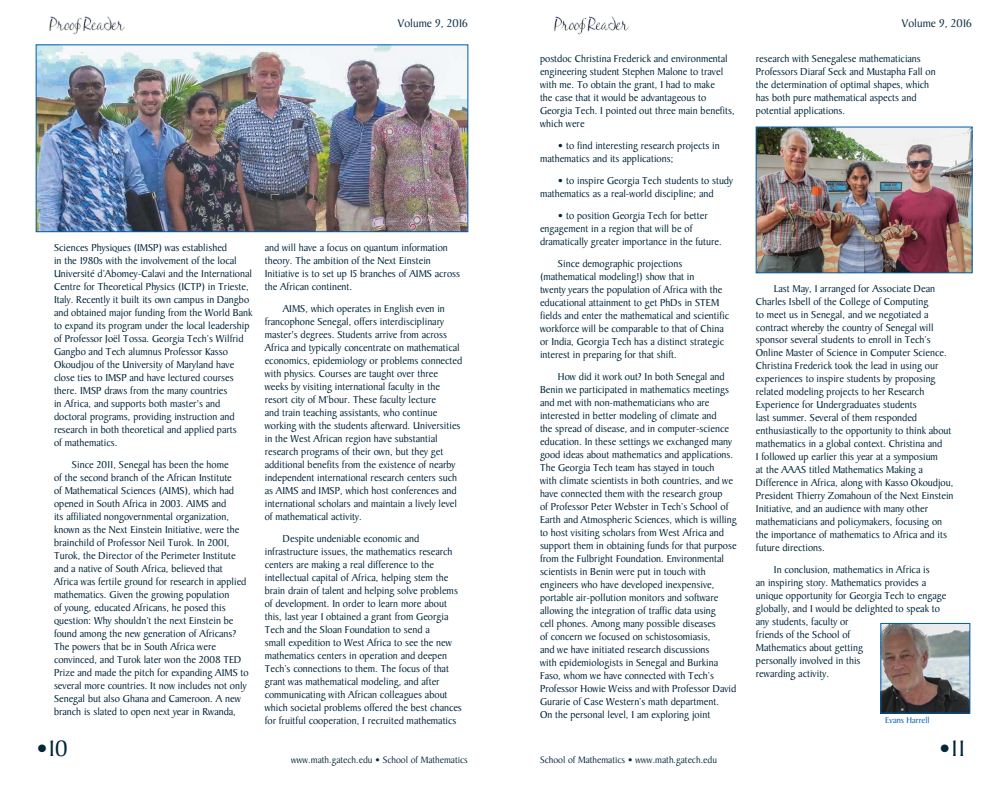
<style>
.page{position:relative;width:1008px;height:792px;background:#fff}
.page>*{position:absolute;margin:0;border:0;box-sizing:border-box;transform-origin:0 0}
.t1{font:24px "Baker Signet";color:#012539}
.t2{font:12px "Baker Signet";color:#012539}
.t3{font:10.8px/13px "Baker Signet";color:#012539}
.t4{font:10px "Baker Signet";color:#012539}
.t5{font:9px "Baker Signet";color:#005cab}
</style>
<div class="page">
<img style="left:49px;top:16px;width:76px;height:19px">
<img style="left:554px;top:16px;width:75px;height:19px">
<img style="left:38px;top:47px;width:428px;height:183px">
<div style="left:36px;top:45px;width:432px;height:187px;border:1px solid #005cab"></div>
<img style="left:758px;top:129px;width:212px;height:142px">
<div style="left:756px;top:127px;width:216px;height:146px;border:1px solid #005cab"></div>
<img style="left:883px;top:625px;width:85px;height:86px">
<div style="left:881px;top:623px;width:89px;height:90px;border:1px solid #005cab"></div>
<p class="t3" style="left:54px;top:242px;width:200px">Sciences Physiques (IMSP) was established<br>in the 1980s with the involvement of the local Université d’Abomey-Calavi and the International Centre for Theoretical Physics (ICTP) in Trieste, Italy. Recently it built its own campus in Dangbo and obtained major funding from the World Bank to expand its program under the local leadership of Professor Joël Tossa. Georgia Tech’s Wilfrid Gangbo and Tech alumnus Professor Kasso Okoudjou of the University of Maryland have close ties to IMSP and have lectured courses there. IMSP draws from the many countries<br>in Africa, and supports both master's and doctoral programs, providing instruction and research in both theoretical and applied parts<br>of mathematics.</p>
<p class="t3" style="left:54px;top:459px;width:196px;text-indent:18px">Since 2011, Senegal has been the home<br>of the second branch of the African Institute<br>of Mathematical Sciences (AIMS), which had opened in South Africa in 2003. AIMS and<br>its affiliated nongovernmental organization, known as the Next Einstein Initiative, were the brainchild of Professor Neil Turok. In 2001, Turok, the Director of the Perimeter Institute and a native of South Africa, believed that Africa was fertile ground for research in applied mathematics. Given the growing population<br>of young, educated Africans, he posed this question: Why shouldn’t the next Einstein be found among the new generation of Africans?<br>The powers that be in South Africa were convinced, and Turok later won the 2008 TED Prize and made the pitch for expanding AIMS to several more countries. It now includes not only Senegal but also Ghana and Cameroon. A new branch is slated to open next year in Rwanda,</p>
<h1 class="t1" style="left:36px;top:735px;width:33px">•10</h1>
<p class="t2" style="left:398px;top:16px;width:72px">Volume 9, 2016</p>
<p class="t2" style="left:902px;top:16px;width:72px">Volume 9, 2016</p>
<p class="t3" style="left:265px;top:241px;width:197px">and will have a focus on quantum information theory. The ambition of the Next Einstein Initiative is to set up 15 branches of AIMS across the African continent.</p>
<p class="t3" style="left:265px;top:302px;width:199px;text-indent:18px">AIMS, which operates in English even in francophone Senegal, offers interdisciplinary master's degrees. Students arrive from across Africa and typically concentrate on mathematical economics, epidemiology or problems connected with physics. Courses are taught over three weeks by visiting international faculty in the resort city of M’bour. These faculty lecture<br>and train teaching assistants, who continue working with the students afterward. Universities in the West African region have substantial research programs of their own, but they get additional benefits from the existence of nearby independent international research centers such as AIMS and IMSP, which host conferences and international scholars and maintain a lively level of mathematical activity.</p>
<p class="t3" style="left:265px;top:532px;width:199px;text-indent:18px">Despite undeniable economic and infrastructure issues, the mathematics research centers are making a real difference to the intellectual capital of Africa, helping stem the brain drain of talent and helping solve problems of development. In order to learn more about this, last year I obtained a grant from Georgia Tech and the Sloan Foundation to send a<br>small expedition to West Africa to see the new mathematics centers in operation and deepen Tech’s connections to them. The focus of that grant was mathematical modeling, and after communicating with African colleagues about which societal problems offered the best chances for fruitful cooperation, I recruited mathematics</p>
<p class="t4" style="left:291px;top:755px;width:178px">www.math.gatech.edu • School of Mathematics</p>
<p class="t3" style="left:540px;top:52px;width:197px">postdoc Christina Frederick and environmental engineering student Stephen Malone to travel with me. To obtain the grant, I had to make<br>the case that it would be advantageous to Georgia Tech. I pointed out three main benefits, which were</p>
<p class="t3" style="left:540px;top:139px;width:181px;text-indent:18px">• to find interesting research projects in mathematics and its applications;</p>
<p class="t3" style="left:540px;top:174px;width:195px;text-indent:18px">• to inspire Georgia Tech students to study mathematics as a real-world discipline; and</p>
<p class="t3" style="left:540px;top:209px;width:183px;text-indent:18px">• to position Georgia Tech for better engagement in a region that will be of dramatically greater importance in the future.</p>
<p class="t3" style="left:540px;top:257px;width:191px;text-indent:18px">Since demographic projections (mathematical modeling!) show that in<br>twenty years the population of Africa with the educational attainment to get PhDs in STEM fields and enter the mathematical and scientific workforce will be comparable to that of China or India, Georgia Tech has a distinct strategic interest in preparing for that shift.</p>
<p class="t3" style="left:540px;top:370px;width:198px;text-indent:18px">How did it work out? In both Senegal and Benin we participated in mathematics meetings and met with non-mathematicians who are interested in better modeling of climate and<br>the spread of disease, and in computer-science education. In these settings we exchanged many good ideas about mathematics and applications.<br>The Georgia Tech team has stayed in touch<br>with climate scientists in both countries, and we have connected them with the research group<br>of Professor Peter Webster in Tech’s School of Earth and Atmospheric Sciences, which is willing to host visiting scholars from West Africa and support them in obtaining funds for that purpose from the Fulbright Foundation. Environmental scientists in Benin were put in touch with engineers who have developed inexpensive, portable air-pollution monitors and software allowing the integration of traffic data using<br>cell phones. Among many possible diseases<br>of concern we focused on schistosomiasis,<br>and we have initiated research discussions<br>with epidemiologists in Senegal and Burkina Faso, whom we have connected with Tech’s Professor Howie Weiss and with Professor David Gurarie of Case Western’s math department.<br>On the personal level, I am exploring joint</p>
<p class="t4" style="left:540px;top:755px;width:178px">School of Mathematics • www.math.gatech.edu</p>
<p class="t3" style="left:756px;top:52px;width:181px">research with Senegalese mathematicians Professors Diaraf Seck and Mustapha Fall on the determination of optimal shapes, which has both pure mathematical aspects and potential applications.</p>
<p class="t3" style="left:756px;top:282px;width:199px;text-indent:18px">Last May, I arranged for Associate Dean Charles Isbell of the College of Computing<br>to meet us in Senegal, and we negotiated a contract whereby the country of Senegal will sponsor several students to enroll in Tech’s Online Master of Science in Computer Science.<br>Christina Frederick took the lead in using our experiences to inspire students by proposing related modeling projects to her Research Experience for Undergraduates students<br>last summer. Several of them responded enthusiastically to the opportunity to think about mathematics in a global context. Christina and<br>I followed up earlier this year at a symposium<br>at the AAAS titled Mathematics Making a Difference in Africa, along with Kasso Okoudjou, President Thierry Zomahoun of the Next Einstein Initiative, and an audience with many other mathematicians and policymakers, focusing on the importance of mathematics to Africa and its future directions.</p>
<p class="t3" style="left:756px;top:564px;width:192px;text-indent:18px">In conclusion, mathematics in Africa is<br>an inspiring story. Mathematics provides a unique opportunity for Georgia Tech to engage globally, and I would be delighted to speak to any students, faculty or<br>friends of the School of<br>Mathematics about getting<br>personally involved in this<br>rewarding activity.</p>
<p class="t5" style="left:885px;top:716px;width:46px">Evans Harrell</p>
<h1 class="t1" style="left:939px;top:735px;width:28px">•11</h1>
</div>
